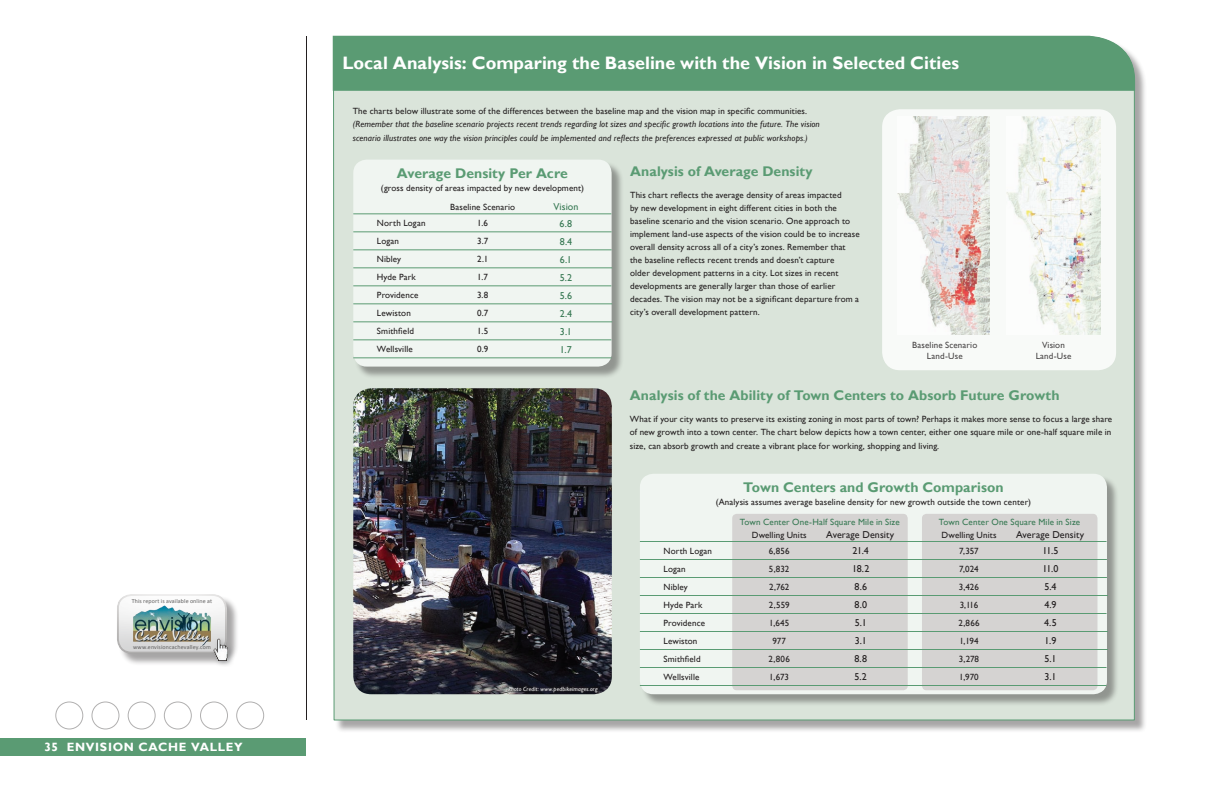
<style>
.page{position:relative;width:1224px;height:792px;background:#fff}
.page>*{position:absolute;margin:0;border:0;box-sizing:border-box;transform-origin:0 0}
.t1{font:700 18px "Gill Sans";letter-spacing:.005em;color:#fff}
.t2{font:700 14px "Gill Sans";letter-spacing:.005em;color:#5a9b73}
.t3{font:700 12px "Gill Sans";letter-spacing:.055em;color:#fff}
.t4{font:10px/18px "Gill Sans";letter-spacing:.01em;color:#231f20}
.t5{font:10px/18px "Gill Sans";letter-spacing:.005em;color:#387954;text-align:center}
.t6{font:9px/18px "Gill Sans";letter-spacing:.015em;color:#231f20}
.t7{font:italic 9px/13px "Gill Sans";letter-spacing:.01em;color:#231f20}
.t8{font:9px "Gill Sans";letter-spacing:.015em;color:#387954}
.t9{font:6px "Calibri";letter-spacing:.02em;color:#5f5e5e}
.t10{font:italic 6px "Gill Sans";letter-spacing:.025em;color:#fff}
.s1{font-style:normal}
</style>
<div class="page">
<div style="left:0;top:738px;width:106px;height:18px;background:#5a9b73"></div>
<div style="left:36px;top:738px;width:270px;height:18px;background:#5a9b73"></div>
<hr style="left:306px;top:36px;width:1px;height:684px;background:#231f20">
<div style="left:200px;top:702px;width:28px;height:28px;border:1px solid #b1b0b0;border-radius:50%"></div>
<div style="left:164px;top:702px;width:28px;height:28px;border:1px solid #b1b0b0;border-radius:50%"></div>
<div style="left:128px;top:702px;width:28px;height:28px;border:1px solid #b1b0b0;border-radius:50%"></div>
<div style="left:91px;top:702px;width:28px;height:28px;border:1px solid #b1b0b0;border-radius:50%"></div>
<div style="left:55px;top:702px;width:28px;height:28px;border:1px solid #b1b0b0;border-radius:50%"></div>
<div style="left:236px;top:702px;width:28px;height:28px;border:1px solid #b1b0b0;border-radius:50%"></div>
<div style="left:118px;top:595px;width:121px;height:71px;background:#231f20;opacity:.4"></div>
<div style="left:116px;top:592px;width:112px;height:62px;background:#57585a;opacity:.22"></div>
<img style="left:129px;top:602px;width:86px;height:48px">
<div style="left:211px;top:636px;width:24px;height:31px;background:#808285;opacity:.61"></div>
<img style="left:209px;top:637px;width:21px;height:25px">
<div style="left:335px;top:38px;width:812px;height:695px;background:#231f20;opacity:.4"></div>
<div style="left:333px;top:91px;width:802px;height:630px;background:#dae4da"></div>
<div style="left:333px;top:36px;width:802px;height:55px;background:#5a9b73"></div>
<div style="left:342px;top:52px;width:662px;height:23px;border:1px solid #5a9b73"></div>
<div style="left:882px;top:109px;width:234px;height:261px;background:#f8faf8;border-radius:18px"></div>
<img style="left:898px;top:116px;width:91px;height:218px">
<img style="left:1007px;top:116px;width:94px;height:218px">
<img style="left:353px;top:388px;width:259px;height:306px">
<svg style="left:506px;top:684px;width:93px;height:9px"></svg>
<div style="left:355px;top:161px;width:269px;height:218px;background:#231f20;opacity:.4"></div>
<div style="left:353px;top:160px;width:259px;height:207px;background:#f0f5f1;border-radius:14px"></div>
<hr style="left:353px;top:232px;width:259px;height:1px;background:#5a9b73">
<hr style="left:353px;top:214px;width:258px;height:1px;background:#5a9b73">
<hr style="left:353px;top:250px;width:259px;height:1px;background:#5a9b73">
<hr style="left:353px;top:268px;width:259px;height:1px;background:#5a9b73">
<hr style="left:353px;top:286px;width:258px;height:1px;background:#5a9b73">
<hr style="left:353px;top:304px;width:259px;height:1px;background:#5a9b73">
<hr style="left:353px;top:322px;width:259px;height:1px;background:#5a9b73">
<hr style="left:353px;top:340px;width:258px;height:1px;background:#5a9b73">
<hr style="left:353px;top:358px;width:258px;height:1px;background:#5a9b73">
<div style="left:641px;top:475px;width:478px;height:232px;background:#231f20;opacity:.4"></div>
<div style="left:640px;top:474px;width:467px;height:220px;background:#f0f5f1;border-radius:14px"></div>
<div style="left:732px;top:514px;width:176px;height:176px;background:#d5d3d2;border-radius:4px"></div>
<div style="left:922px;top:514px;width:175px;height:176px;background:#d5d3d2;border-radius:4px"></div>
<hr style="left:640px;top:559px;width:467px;height:1px;background:#5a9b73">
<hr style="left:640px;top:541px;width:467px;height:1px;background:#5a9b73">
<hr style="left:640px;top:577px;width:467px;height:1px;background:#5a9b73">
<hr style="left:640px;top:595px;width:468px;height:1px;background:#5a9b73">
<hr style="left:640px;top:613px;width:467px;height:1px;background:#5a9b73">
<hr style="left:640px;top:631px;width:468px;height:1px;background:#5a9b73">
<hr style="left:640px;top:649px;width:468px;height:1px;background:#5a9b73">
<hr style="left:640px;top:667px;width:467px;height:1px;background:#5a9b73">
<hr style="left:640px;top:685px;width:467px;height:1px;background:#5a9b73">
<p class="t9" style="left:132px;top:597px;width:82px">This report is available online at</p>
<p class="t9" style="left:133px;top:643px;width:79px">www.envisioncachevalley.com</p>
<p class="t3" style="left:45px;top:740px;width:200px">35 Envision Cac he Valley</p>
<p class="t1" style="left:342px;top:53px;width:618px">Local Analysis: Comparing the Baseline with the Vision in Selected Cities</p>
<p class="t7" style="left:353px;top:105px;width:469px"><span class="s1">The charts below illustrate some of the differences between the baseline map and the vision map in specific communities. </span>(Remember that the baseline scenario projects recent trends regarding lot sizes and specific growth locations into the future. The vision</p>
<p class="t7" style="left:353px;top:132px;width:457px">scenario illustrates one way the vision principles could be implemented and reflects the preferences expressed at public workshops.)</p>
<p class="t2" style="left:630px;top:163px;width:184px">Analysis of Average Density</p>
<p class="t6" style="left:630px;top:189px;width:231px;line-height:13px">This chart reflects the average density of areas impacted<br>by new development in eight different cities in both the baseline scenario and the vision scenario. One approach to implement land-use aspects of the vision could be to increase overall density across all of a city’s zones. Remember that the baseline reflects recent trends and doesn’t capture<br>older development patterns in a city. Lot sizes in recent developments are generally larger than those of earlier decades. The vision may not be a significant departure from a city’s overall development pattern.</p>
<p class="t2" style="left:397px;top:164px;width:173px">Average Density Per Acre</p>
<p class="t6" style="left:381px;top:179px;width:205px">(gross density of areas impacted by new development)</p>
<p class="t5" style="left:553px;top:199px;width:27px;line-height:16.5px">Vision<br>6.8</p>
<p class="t5" style="left:560px;top:232px;width:14px;text-align:justify">8.4<br>6.1<br>5.2<br>5.6<br>2.4<br>3.1<br>1.7</p>
<p class="t6" style="left:450px;top:199px;width:67px;line-height:16.5px;text-align:center">Baseline Scenario<br>1.6</p>
<p class="t6" style="left:477px;top:232px;width:13px;text-align:justify">3.7<br>2.1<br>1.7<br>3.8<br>0.7<br>1.5<br>0.9</p>
<p class="t6" style="left:377px;top:214px;width:50px">North Logan<br>Logan<br>Nibley<br>Hyde Park<br>Providence<br>Lewiston<br>Smithfield<br>Wellsville</p>
<p class="t6" style="left:912px;top:340px;width:67px;line-height:10.8px;text-align:center">Baseline Scenario<br>Land-Use</p>
<p class="t6" style="left:1036px;top:340px;width:37px;line-height:10.8px;text-align:center">Vision<br>Land-Use</p>
<p class="t2" style="left:630px;top:386px;width:431px">Analysis of the Ability of Town Centers to Absorb Future Growth</p>
<p class="t6" style="left:630px;top:412px;width:484px;line-height:13px">What if your city wants to preserve its existing zoning in most parts of town? Perhaps it makes more sense to focus a large share of new growth into a town center. The chart below depicts how a town center, either one square mile or one-half square mile in</p>
<p class="t6" style="left:630px;top:437px;width:311px">size, can absorb growth and create a vibrant place for working, shopping and living.</p>
<p class="t2" style="left:743px;top:479px;width:262px">Town Centers and Growth Comparison</p>
<p class="t6" style="left:716px;top:493px;width:317px">(Analysis assumes average baseline density for new growth outside the town center)</p>
<p class="t10" style="left:508px;top:685px;width:91px">Photo Credit: www.pedbikeimages.org</p>
<p class="t6" style="left:664px;top:542px;width:50px">North Logan<br>Logan<br>Nibley<br>Hyde Park<br>Providence<br>Lewiston<br>Smithfield<br>Wellsville</p>
<p class="t8" style="left:740px;top:516px;width:162px">Town Center One-Half Square Mile in Size</p>
<p class="t8" style="left:939px;top:516px;width:143px">Town Center One Square Mile in Size</p>
<p class="t4" style="left:852px;top:542px;width:19px">21.4<br>18.2<br>8.6<br>8.0<br>5.1<br>3.1<br>8.8<br>5.2</p>
<p class="t4" style="left:826px;top:526px;width:70px">Average Density</p>
<p class="t4" style="left:1016px;top:526px;width:70px">Average Density</p>
<p class="t6" style="left:752px;top:526px;width:56px">Dwelling Units</p>
<p class="t6" style="left:942px;top:526px;width:56px">Dwelling Units</p>
<p class="t4" style="left:1042px;top:542px;width:18px">11.5<br>11.0<br>5.4<br>4.9<br>4.5<br>1.9<br>5.1<br>3.1</p>
<p class="t6" style="left:958px;top:542px;width:23px">7,357<br>7,024<br>3,426<br>3,116<br>2,866<br>1,194<br>3,278<br>1,970</p>
<p class="t6" style="left:769px;top:542px;width:23px;text-align:center">6,856<br>5,832<br>2,762<br>2,559<br>1,645<br>977<br>2,806<br>1,673</p>
</div>
